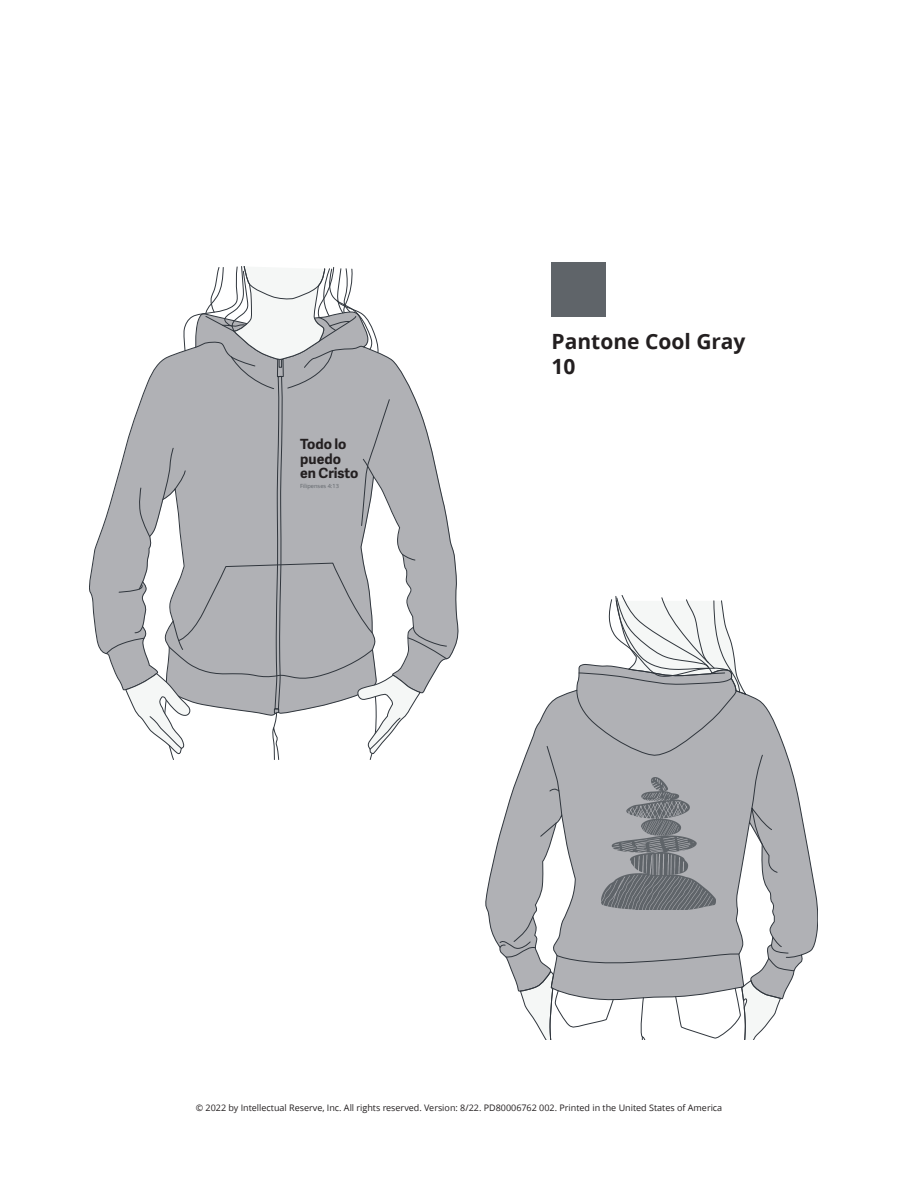
<style>
.page{position:relative;width:918px;height:1188px;background:#fff}
.page>*{position:absolute;margin:0;border:0;box-sizing:border-box;transform-origin:0 0}
.t1{font:700 21px/25.2px "Zoramlds Lat";color:#231f20}
.t2{font:700 14.1px/14.1px "Helamlds Lat";color:#231f20}
.t3{font:9px "Zoramlds Lat";color:#231f20}
.t4{font:5.7px "Zoramlds Lat";color:#5f6469}
</style>
<div class="page">
<svg style="left:486px;top:683px;width:332px;height:319px"></svg>
<svg style="left:540px;top:823px;width:16px;height:14px"></svg>
<svg style="left:547px;top:746px;width:15px;height:69px"></svg>
<svg style="left:768px;top:937px;width:34px;height:34px"></svg>
<svg style="left:557px;top:953px;width:182px;height:12px;background:#a5a6aa"></svg>
<svg style="left:500px;top:916px;width:36px;height:42px;background:#a5a7ab"></svg>
<svg style="left:639px;top:998px;width:10px;height:41px"></svg>
<svg style="left:675px;top:980px;width:106px;height:59px"></svg>
<svg style="left:520px;top:971px;width:93px;height:68px"></svg>
<svg style="left:577px;top:595px;width:200px;height:278px"></svg>
<svg style="left:89px;top:516px;width:369px;height:144px"></svg>
<svg style="left:106px;top:266px;width:341px;height:494px"></svg>
<div style="left:552px;top:262px;width:54px;height:54px;background:#5f6469"></div>
<img style="left:601px;top:777px;width:115px;height:133px">
<h2 class="t2" style="left:300px;top:437px;width:60px">Todo lo puedo en Cristo</h2>
<p class="t4" style="left:300px;top:481px;width:40px">Filipenses 4:13</p>
<h1 class="t1" style="left:552px;top:329px;width:195px">Pantone Cool Gray<br>10</h1>
<p class="t3" style="left:196px;top:1102px;width:528px">© 2022 by Intellectual Reserve, Inc. All rights reserved. Version: 8/22. PD80006762 002. Printed in the United States of America</p>
</div>
